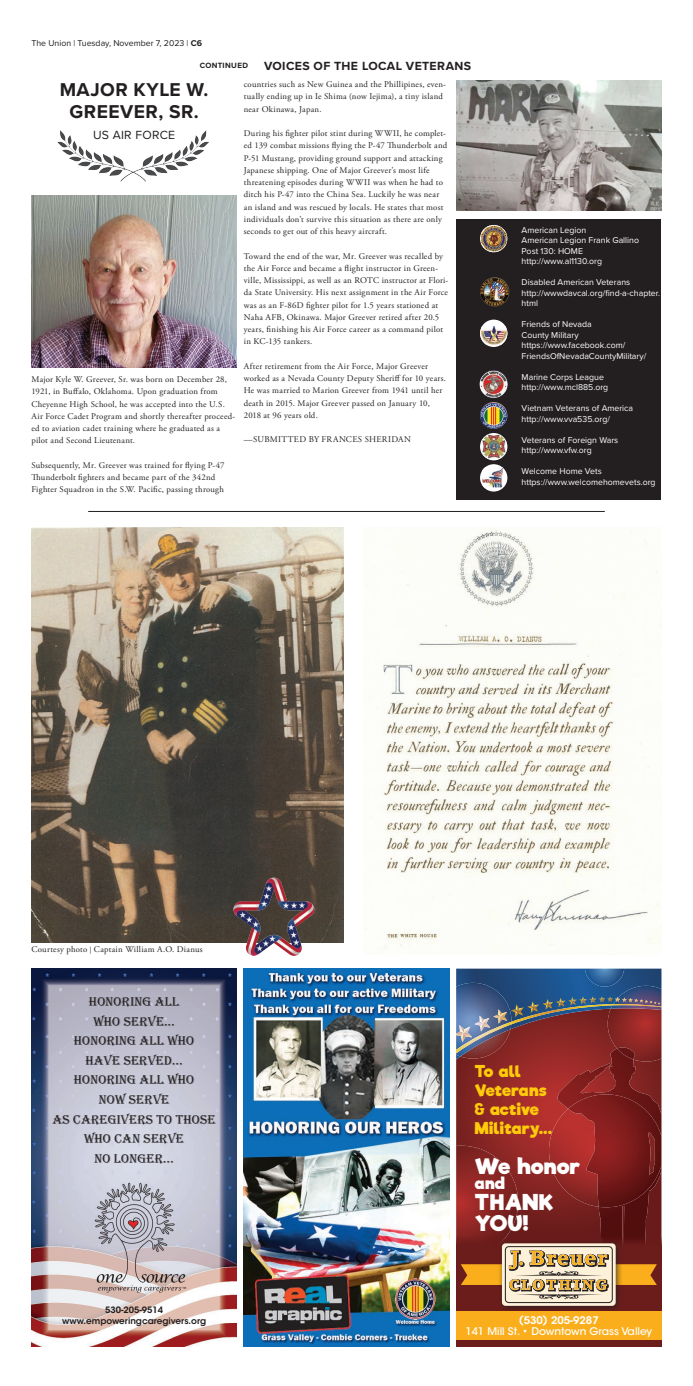
<style>
.page{position:relative;width:693px;height:1386px;background:#fff}
.page>*{position:absolute;margin:0;border:0;box-sizing:border-box;transform-origin:0 0}
.t1{font:700 21px/21px "Riffic";letter-spacing:-.015em;color:#fff}
.t2{font:700 19.25px "Proxima Nova";letter-spacing:.02em;color:#231f20}
.t3{font:700 15.75px/18.9px "Riffic";letter-spacing:-.03em;color:#feca0a}
.t4{font:700 15.75px "Riffic";color:#fff}
.t5{font:13.12px/19.5px "Algerian";color:#231f20;text-align:center}
.t6{font:700 12.25px "Proxima Nova";letter-spacing:.03em;color:#231f20}
.t7{font:12.25px "Proxima Nova";letter-spacing:.025em;color:#231f20}
.t8{font:500 10.5px/11.4px "ITC Avant Garde Std";color:#fff;text-align:center}
.t9{font:8.75px/12.2px "Adobe Garamond Pro";letter-spacing:.03em;color:#231f20}
.t10{font:8.75px/10.5px "Proxima Nova";color:#fff}
.t11{font:600 8.75px/10.5px "ITC Avant Garde Std";color:#231f20;text-align:center}
.t12{font:8.75px "Proxima Nova";color:#231f20}
.t13{font:700 7.88px "Proxima Nova";letter-spacing:.045em;color:#231f20}
.s1{font-weight:700}
.s2{font-size:7px}
.s3{font-weight:600}
</style>
<div class="page">
<div style="left:456px;top:219px;width:205px;height:281px;background:#231f20"></div>
<div style="left:480px;top:464px;width:27px;height:28px;background:#fff;border-radius:50%"></div>
<svg style="left:480px;top:433px;width:27px;height:27px"></svg>
<img style="left:480px;top:277px;width:29px;height:29px;border-radius:14px">
<img style="left:479px;top:370px;width:29px;height:28px;border-radius:14px">
<img style="left:481px;top:435px;width:25px;height:24px">
<img style="left:482px;top:467px;width:21px;height:21px">
<img style="left:480px;top:402px;width:27px;height:27px">
<div style="left:480px;top:320px;width:27px;height:27px;background:#fff;border-radius:50%"></div>
<svg style="left:480px;top:225px;width:27px;height:27px"></svg>
<img style="left:481px;top:226px;width:26px;height:25px">
<img style="left:480px;top:326px;width:27px;height:19px">
<img style="left:364px;top:529px;width:298px;height:426px">
<img style="left:32px;top:527px;width:311px;height:415px">
<img style="left:456px;top:81px;width:206px;height:130px">
<img style="left:32px;top:195px;width:205px;height:172px">
<img style="left:229px;top:873px;width:89px;height:83px">
<img style="left:57px;top:130px;width:152px;height:52px">
<hr style="left:88px;top:511px;width:517px;height:1px;background:#231f20">
<img style="left:32px;top:969px;width:205px;height:377px">
<img style="left:41px;top:978px;width:186px;height:359px">
<img style="left:87px;top:1183px;width:109px;height:111px">
<img style="left:244px;top:969px;width:205px;height:378px">
<div style="left:456px;top:1236px;width:206px;height:111px;background:#6b1d1b"></div>
<div style="left:497px;top:1239px;width:127px;height:75px;background:#231f20;opacity:.75"></div>
<div style="left:502px;top:1243px;width:114px;height:63px;background:linear-gradient(to right,#f6ead2,#f7ead3);border-radius:4px"></div>
<svg style="left:456px;top:969px;width:206px;height:330px;background:#823e3d"></svg>
<div style="left:505px;top:1246px;width:108px;height:57px;border:1px solid #231f20;border-radius:4px"></div>
<div style="left:456px;top:1312px;width:206px;height:28px;background:#faae1b"></div>
<p class="t12" style="left:32px;top:37px;width:172px">The Union | Tuesday, November 7, 2023 | <span class="s1">C6</span></p>
<p class="t2" style="left:60px;top:75px;width:150px">MAJOR KYLE W.</p>
<p class="t2" style="left:70px;top:98px;width:131px">GREEVER, SR.</p>
<p class="t7" style="left:93px;top:126px;width:84px">US AIR FORCE</p>
<p class="t13" style="left:200px;top:59px;width:50px">CONTINUED</p>
<p class="t6" style="left:264px;top:56px;width:209px">VOICES OF THE LOCAL VETERANS</p>
<p class="t9" style="left:244px;top:79px;width:204px">countries such as New Guinea and the Phillipines, even&shy;tually ending up in Ie Shima (now Iejima), a tiny island near Okinawa, Japan.</p>
<p class="t9" style="left:244px;top:128px;width:205px">During his fighter pilot stint during WWII, he complet&shy;ed 139 combat missions flying the P-47 Thunderbolt and P-51 Mustang, providing ground support and attacking Japanese shipping. One of Major Greever’s most life threatening episodes during WWII was when he had to ditch his P-47 into the China Sea. Luckily he was near an island and was rescued by locals. He states that most individuals don’t survive this situation as there are only seconds to get out of this heavy aircraft.</p>
<p class="t9" style="left:244px;top:250px;width:206px">Toward the end of the war, Mr. Greever was recalled by the Air Force and became a flight instructor in Green&shy;ville, Mississippi, as well as an ROTC instructor at Flori&shy;da State University. His next assignment in the Air Force was as an F-86D fighter pilot for 1.5 years stationed at Naha AFB, Okinawa. Major Greever retired after 20.5 years, finishing his Air Force career as a command pilot in KC-135 tankers.</p>
<p class="t9" style="left:244px;top:360px;width:204px">After retirement from the Air Force, Major Greever worked as a Nevada County Deputy Sheriff for 10 years.<br>He was married to Marion Greever from 1941 until her death in 2015. Major Greever passed on January 10, 2018 at 96 years old.</p>
<p class="t9" style="left:244px;top:434px;width:169px">—SUBMITTED BY FRANCES SHERIDAN</p>
<p class="t9" style="left:32px;top:373px;width:205px">Major Kyle W. Greever, Sr. was born on December 28, 1921, in Buffalo, Oklahoma. Upon graduation from Cheyenne High School, he was accepted into the U.S.<br>Air Force Cadet Program and shortly thereafter proceed&shy;ed to aviation cadet training where he graduated as a pilot and Second Lieutenant.</p>
<p class="t9" style="left:32px;top:459px;width:194px">Subsequently, Mr. Greever was trained for flying P-47<br>Thunderbolt fighters and became part of the 342nd<br>Fighter Squadron in the S.W. Pacific, passing through</p>
<p class="t10" style="left:522px;top:224px;width:66px">American Legion</p>
<p class="t10" style="left:522px;top:235px;width:119px">American Legion Frank Gallino</p>
<p class="t10" style="left:522px;top:245px;width:63px">Post 130: HOME</p>
<p class="t10" style="left:522px;top:256px;width:82px">http://www.al1130.org</p>
<p class="t10" style="left:522px;top:277px;width:140px">Disabled American Veterans http://wwwdavcal.org/find-a-chapter. html</p>
<p class="t10" style="left:522px;top:319px;width:126px">Friends of Nevada<br>County Military https://www.facebook.com/<br>FriendsOfNevadaCountyMilitary/</p>
<p class="t10" style="left:522px;top:371px;width:88px">Marine Corps League http://www.mcl885.org</p>
<p class="t10" style="left:522px;top:403px;width:113px">Vietnam Veterans of America http://www.vva535.org/</p>
<p class="t10" style="left:522px;top:434px;width:98px">Veterans of Foreign Wars http://www.vfw.org</p>
<p class="t10" style="left:522px;top:466px;width:82px">Welcome Home Vets</p>
<p class="t10" style="left:522px;top:476px;width:135px">https://www.welcomehomevets.org</p>
<p class="t9" style="left:32px;top:944px;width:173px">Courtesy photo <span class="s2">|</span> Captain William A.O. Dianus</p>
<p class="t5" style="left:53px;top:992px;width:165px">HONORING ALL<br>WHO SERVE...<br>HONORING ALL WHO<br>HAVE SERVED...<br>HONORING ALL WHO<br>NOW SERVE<br>AS CAREGIVERS TO THOSE<br>WHO CAN SERVE<br>NO LONGER...</p>
<p class="t3" style="left:475px;top:1062px;width:79px">To all<br>Veterans &amp; active<br>Military...</p>
<p class="t1" style="left:475px;top:1156px;width:108px">We honor</p>
<p class="t4" style="left:475px;top:1173px;width:32px">and</p>
<p class="t1" style="left:475px;top:1192px;width:81px">THANK<br>YOU!</p>
<p class="t11" style="left:62px;top:1305px;width:145px">530-205-9514 www.empoweringcaregivers.org</p>
<p class="t8" style="left:465px;top:1315px;width:188px"><span class="s3">(530) 205-9287<br></span>141 Mill St. • Downtown Grass Valley</p>
</div>
